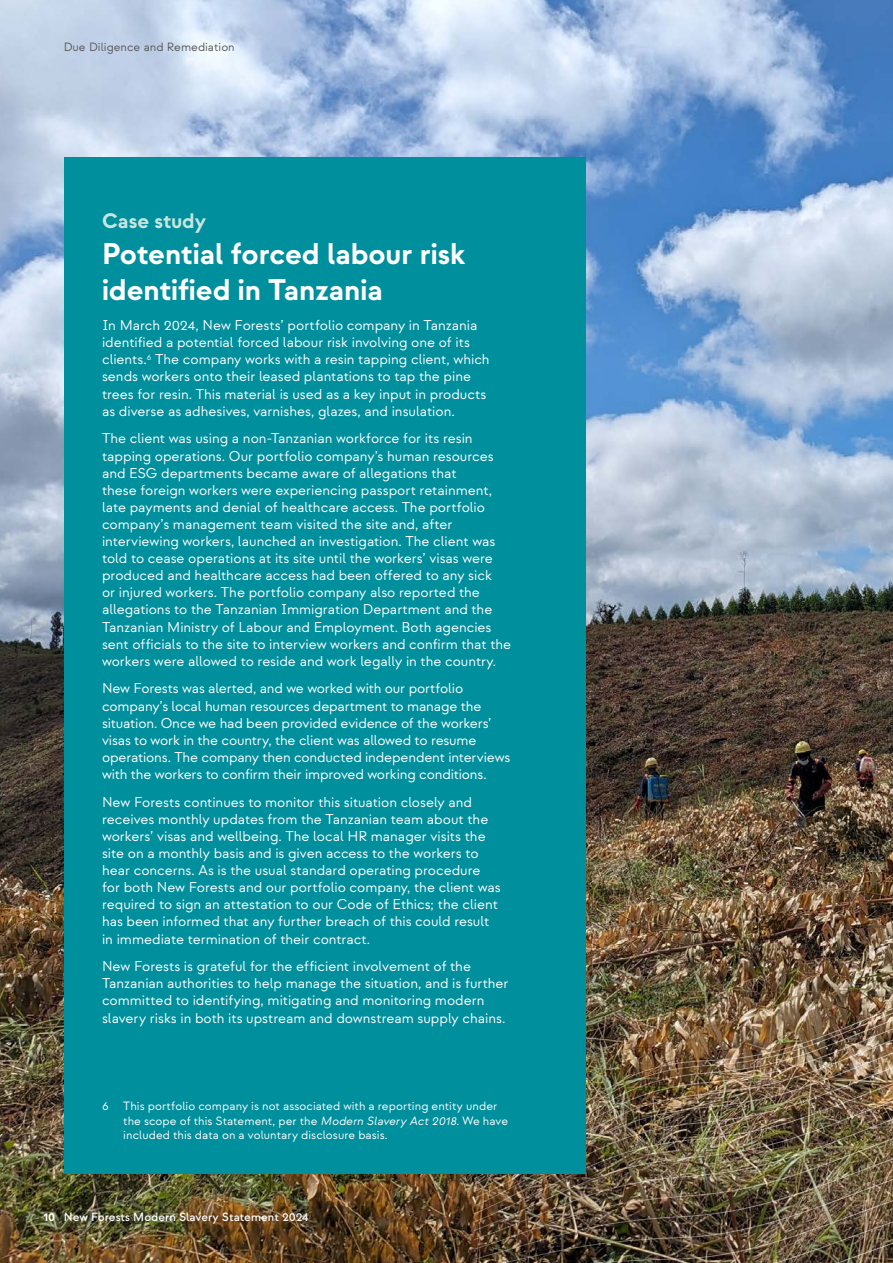
<style>
.page{position:relative;width:893px;height:1263px;background:#fff}
.page>*{position:absolute;margin:0;border:0;box-sizing:border-box;transform-origin:0 0}
.Heading___Pullout_box{font:700 30px/36px "Strawford";letter-spacing:-.005em;color:#fff}
.Heading___Pullout_box-2{font:700 21px "Strawford";color:#c8e5e0}
.Body_01_regular_white{font:14.25px/17.1px "Strawford";letter-spacing:-.005em;color:#fff}
.Footnotes_white{font:12px/14.4px "Strawford";letter-spacing:.005em;color:#fff}
.Header_Line1_L{font:500 12px "Strawford";color:#fff}
.Header_Line1_L-2{font:12px "Strawford";color:#575756}
.Header_Line1_L-3{font:700 12px "Strawford";color:#fff}
.s1{font-style:italic}
</style>
<div class="page">
<img style="left:0;top:0;width:893px;height:1263px">
<img style="left:475px;top:969px;width:418px;height:294px">
<div style="left:64px;top:157px;width:521px;height:1017px;background:#008f9d"></div>
<p class="Header_Line1_L-2" style="left:64px;top:40px;width:172px">Due Diligence and Remediation</p>
<p class="Heading___Pullout_box-2" style="left:102px;top:208px;width:106px">Case study</p>
<p class="Heading___Pullout_box" style="left:102px;top:236px;width:365px">Potential forced labour risk identified in Tanzania</p>
<p class="Body_01_regular_white" style="left:102px;top:317px;width:389px">In March 2024, New Forests’ portfolio company in Tanzania identified a potential forced labour risk involving one of its clients.<sup>6</sup> The company works with a resin tapping client, which sends workers onto their leased plantations to tap the pine trees for resin. This material is used as a key input in products as diverse as adhesives, varnishes, glazes, and insulation.</p>
<p class="Body_01_regular_white" style="left:102px;top:430px;width:411px">The client was using a non-Tanzanian workforce for its resin tapping operations. Our portfolio company’s human resources and ESG departments became aware of allegations that<br>these foreign workers were experiencing passport retainment, late payments and denial of healthcare access. The portfolio company’s management team visited the site and, after interviewing workers, launched an investigation. The client was told to cease operations at its site until the workers’ visas were produced and healthcare access had been offered to any sick<br>or injured workers. The portfolio company also reported the allegations to the Tanzanian Immigration Department and the Tanzanian Ministry of Labour and Employment. Both agencies sent officials to the site to interview workers and confirm that the workers were allowed to reside and work legally in the country.</p>
<p class="Body_01_regular_white" style="left:102px;top:680px;width:410px">New Forests was alerted, and we worked with our portfolio company’s local human resources department to manage the situation. Once we had been provided evidence of the workers’ visas to work in the country, the client was allowed to resume operations. The company then conducted independent interviews with the workers to confirm their improved working conditions.</p>
<p class="Body_01_regular_white" style="left:102px;top:793px;width:400px">New Forests continues to monitor this situation closely and receives monthly updates from the Tanzanian team about the workers’ visas and wellbeing. The local HR manager visits the site on a monthly basis and is given access to the workers to hear concerns. As is the usual standard operating procedure for both New Forests and our portfolio company, the client was required to sign an attestation to our Code of Ethics; the client has been informed that any further breach of this could result in immediate termination of their contract.</p>
<p class="Body_01_regular_white" style="left:102px;top:958px;width:408px">New Forests is grateful for the efficient involvement of the Tanzanian authorities to help manage the situation, and is further committed to identifying, mitigating and monitoring modern slavery risks in both its upstream and downstream supply chains.</p>
<p class="Footnotes_white" style="left:123px;top:1099px;width:386px;text-indent:-21px">6 This portfolio company is not associated with a reporting entity under the scope of this Statement, per the <span class="s1">Modern Slavery Act 2018</span>. We have included this data on a voluntary disclosure basis.</p>
<p class="Header_Line1_L-3" style="left:44px;top:1209px;width:13px">10</p>
<p class="Header_Line1_L" style="left:64px;top:1209px;width:246px">New Forests Modern Slavery Statement 2024</p>
</div>
